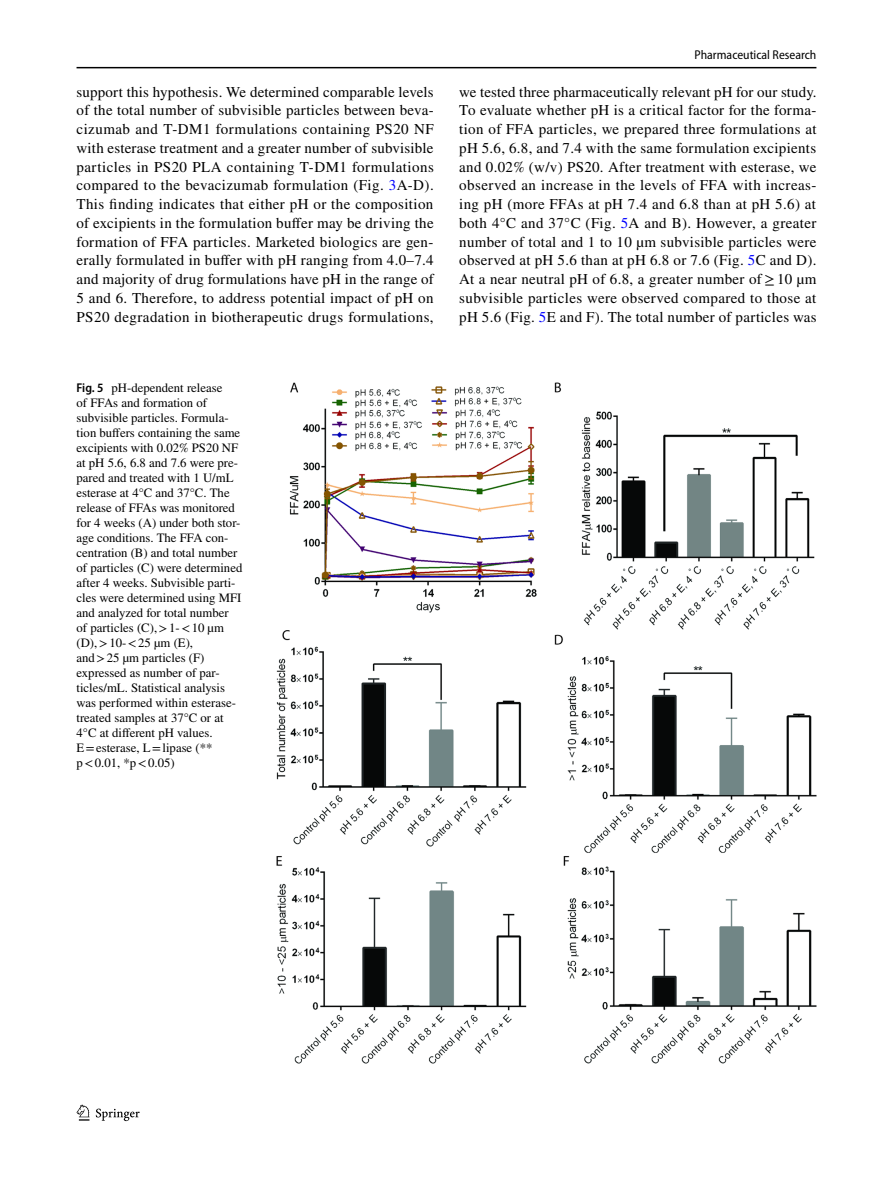
<style>
.page{position:relative;width:893px;height:1187px;background:#fff}
.page>*{position:absolute;margin:0;border:0;box-sizing:border-box;transform-origin:0 0}
.t1{font:15px/18.8px "STIX";letter-spacing:.025em;color:#000;text-align:justify}
.t2{font:12.75px/15px "STIX";color:#000}
.t3{font:semi-condensed 12.75px "Myriad Pro";color:#000}
.s1{color:#00f}
.s2{font-family:"Myriad Pro";font-weight:600;font-stretch:semi-condensed}
</style>
<div class="page">
<hr style="left:77px;top:67px;width:739px;height:1px;background:#000">
<svg style="left:77px;top:1104px;width:12px;height:16px"></svg>
<svg style="left:96px;top:1108px;width:44px;height:12px"></svg>
<img style="left:276px;top:382px;width:540px;height:681px">
<p class="t3" style="left:694px;top:48px;width:123px">Pharmaceutical Research</p>
<p class="t1" style="left:77px;top:83px;width:359px">support this hypothesis. We determined comparable levels of the total number of subvisible particles between beva&shy;cizumab and T-DM1 formulations containing PS20 NF with esterase treatment and a greater number of subvisible particles in PS20 PLA containing T-DM1 formulations compared to the bevacizumab formulation (Fig. <span class="s1">3</span>A-D).<br>This finding indicates that either pH or the composition of excipients in the formulation buffer may be driving the formation of FFA particles. Marketed biologics are gen&shy;erally formulated in buffer with pH ranging from 4.0–7.4 and majority of drug formulations have pH in the range of 5 and 6. Therefore, to address potential impact of pH on PS20 degradation in biotherapeutic drugs formulations,</p>
<p class="t1" style="left:459px;top:83px;width:359px">we tested three pharmaceutically relevant pH for our study.<br>To evaluate whether pH is a critical factor for the forma&shy;tion of FFA particles, we prepared three formulations at pH 5.6, 6.8, and 7.4 with the same formulation excipients and 0.02% (w/v) PS20. After treatment with esterase, we observed an increase in the levels of FFA with increas&shy;ing pH (more FFAs at pH 7.4 and 6.8 than at pH 5.6) at both 4°C and 37°C (Fig. <span class="s1">5</span>A and B). However, a greater number of total and 1 to 10 µm subvisible particles were observed at pH 5.6 than at pH 6.8 or 7.6 (Fig. <span class="s1">5</span>C and D).<br>At a near neutral pH of 6.8, a greater number of≥10 µm subvisible particles were observed compared to those at pH 5.6 (Fig. <span class="s1">5</span>E and F). The total number of particles was</p>
<p class="t2" style="left:77px;top:381px;width:167px"><span class="s2">Fig. 5</span> pH-dependent release<br>of FFAs and formation of subvisible particles. Formula&shy;tion buffers containing the same excipients with 0.02% PS20 NF at pH 5.6, 6.8 and 7.6 were pre&shy;pared and treated with 1 U/mL esterase at 4°C and 37°C. The release of FFAs was monitored for 4 weeks (A) under both stor&shy;age conditions. The FFA con&shy;centration (B) and total number of particles (C) were determined after 4 weeks. Subvisible parti&shy;cles were determined using MFI and analyzed for total number of particles (C),&gt;1-&lt;10 µm (D),&gt;10-&lt;25 µm (E),<br>and&gt;25 µm particles (F) expressed as number of par&shy;ticles/mL. Statistical analysis was performed within esterase&shy;treated samples at 37°C or at<br>4°C at different pH values.<br>E=esterase, L=lipase (** p&lt;0.01, *p&lt;0.05)</p>
</div>
